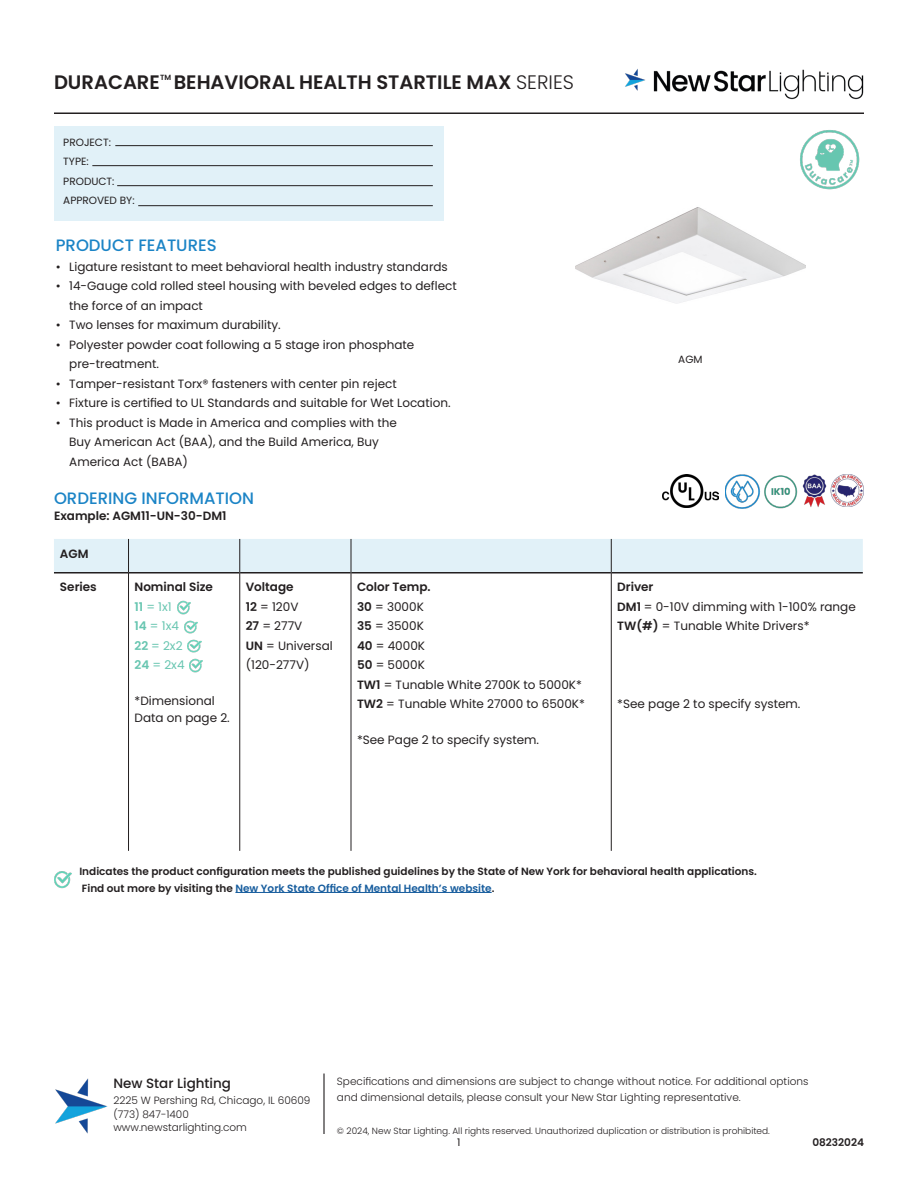
<style>
.page{position:relative;width:918px;height:1188px;background:#fff}
.page>*{position:absolute;margin:0;border:0;box-sizing:border-box;transform-origin:0 0}
.t1{font:600 19.5px "Poppins";color:#231f20}
.Subtitles{font:500 16.5px "Poppins";color:#1b84c6}
.t2{font:500 13.5px "Poppins";color:#231f20}
.t3{font:12px/19.5px "Poppins";color:#231f20}
.t4{font:600 12px "Poppins";color:#231f20}
.t5{font:12px "Poppins";color:#67c5b0}
.t6{font:300 10.5px/13.5px "Poppins";color:#231f20}
.t7{font:600 10.5px/16.5px "Poppins";color:#231f20}
.t8{font:10.5px "Poppins";color:#231f20}
.t9{font:300 9px "Poppins";color:#231f20}
.t10{font:600 7.5px "Poppins";color:#231f20}
.s1{font-weight:300}
.s2{font-weight:600}
.s3{color:#175d9e}
</style>
<div class="page">
<img style="left:802px;top:475px;width:25px;height:32px">
<img style="left:830px;top:474px;width:34px;height:33px">
<img style="left:725px;top:474px;width:35px;height:34px">
<img style="left:764px;top:475px;width:34px;height:33px">
<img style="left:177px;top:601px;width:14px;height:13px">
<svg style="left:184px;top:620px;width:13px;height:13px"></svg>
<img style="left:54px;top:871px;width:18px;height:17px">
<img style="left:663px;top:475px;width:56px;height:32px">
<img style="left:188px;top:639px;width:13px;height:14px">
<img style="left:189px;top:659px;width:14px;height:13px">
<hr style="left:54px;top:113px;width:810px;height:1px;background:#231f20">
<img style="left:55px;top:1078px;width:53px;height:56px">
<hr style="left:323px;top:1074px;width:2px;height:60px;background:#231f20">
<img style="left:625px;top:69px;width:239px;height:31px">
<div style="left:54px;top:126px;width:390px;height:95px;background:#e1f1f8"></div>
<hr style="left:115px;top:145px;width:318px;height:1px;background:#231f20">
<hr style="left:92px;top:165px;width:341px;height:1px;background:#231f20">
<hr style="left:117px;top:185px;width:316px;height:1px;background:#231f20">
<hr style="left:138px;top:205px;width:295px;height:1px;background:#231f20">
<div style="left:54px;top:539px;width:809px;height:33px;background:#e1f1f8"></div>
<hr style="left:54px;top:572px;width:74px;height:2px;background:#231f20">
<hr style="left:129px;top:572px;width:110px;height:2px;background:#231f20">
<hr style="left:240px;top:572px;width:111px;height:2px;background:#231f20">
<hr style="left:351px;top:572px;width:260px;height:2px;background:#231f20">
<hr style="left:612px;top:572px;width:251px;height:2px;background:#231f20">
<hr style="left:239px;top:539px;width:1px;height:34px;background:#231f20">
<hr style="left:351px;top:539px;width:1px;height:34px;background:#231f20">
<hr style="left:239px;top:573px;width:1px;height:278px;background:#231f20">
<hr style="left:351px;top:573px;width:1px;height:278px;background:#231f20">
<hr style="left:128px;top:539px;width:1px;height:34px;background:#231f20">
<hr style="left:128px;top:573px;width:1px;height:278px;background:#231f20">
<hr style="left:611px;top:539px;width:1px;height:34px;background:#231f20">
<hr style="left:611px;top:573px;width:1px;height:278px;background:#231f20">
<img style="left:575px;top:207px;width:231px;height:97px">
<hr style="left:235px;top:892px;width:257px;height:1px;background:#175d9e">
<img style="left:800px;top:130px;width:60px;height:60px">
<p class="t10" style="left:160px;top:73px;width:13px">TM</p>
<h1 class="t1" style="left:54px;top:71px;width:521px">DURACARE BEHAVIORAL HEALTH STARTILE MAX <span class="s1">SERIES</span></h1>
<p class="t8" style="left:63px;top:136px;width:49px">PROJECT:</p>
<p class="t8" style="left:63px;top:156px;width:27px">TYPE:</p>
<p class="t8" style="left:63px;top:175px;width:53px">PRODUCT:</p>
<p class="t8" style="left:63px;top:195px;width:73px">APPROVED BY:</p>
<p class="Subtitles" style="left:56px;top:236px;width:162px">PRODUCT FEATURES</p>
<p class="t3" style="left:56px;top:257px;width:394px">• Ligature resistant to meet behavioral health industry standards</p>
<p class="t3" style="left:69px;top:276px;width:389px;text-indent:-14px">• 14-Gauge cold rolled steel housing with beveled edges to deflect the force of an impact</p>
<p class="t3" style="left:56px;top:315px;width:227px">• Two lenses for maximum durability.</p>
<p class="t3" style="left:69px;top:335px;width:347px;text-indent:-14px">• Polyester powder coat following a 5 stage iron phosphate pre-treatment.</p>
<p class="t3" style="left:56px;top:374px;width:343px">• Tamper-resistant Torx® fasteners with center pin reject</p>
<p class="t3" style="left:56px;top:393px;width:396px">• Fixture is certified to UL Standards and suitable for Wet Location.</p>
<p class="t3" style="left:69px;top:413px;width:329px;text-indent:-14px">• This product is Made in America and complies with the<br>Buy American Act (BAA), and the Build America, Buy<br>America Act (BABA)</p>
<p class="Subtitles" style="left:54px;top:488px;width:202px">ORDERING INFORMATION</p>
<p class="t4" style="left:54px;top:509px;width:174px">Example: AGM11-UN-30-DM1</p>
<p class="t4" style="left:60px;top:546px;width:30px">AGM</p>
<p class="t4" style="left:60px;top:580px;width:38px">Series</p>
<p class="t4" style="left:135px;top:580px;width:80px">Nominal Size</p>
<p class="t5" style="left:135px;top:600px;width:39px"><span class="s2">11</span> = 1x1</p>
<p class="t5" style="left:135px;top:619px;width:46px"><span class="s2">14</span> = 1x4</p>
<p class="t5" style="left:135px;top:639px;width:50px"><span class="s2">22</span> = 2x2</p>
<p class="t5" style="left:135px;top:658px;width:52px"><span class="s2">24</span> = 2x4</p>
<p class="t3" style="left:135px;top:693px;width:97px;line-height:16.5px">*Dimensional<br>Data on page 2.</p>
<p class="t4" style="left:246px;top:580px;width:49px">Voltage</p>
<p class="t3" style="left:246px;top:597px;width:54px"><span class="s2">12</span> = 120V</p>
<p class="t3" style="left:246px;top:616px;width:58px"><span class="s2">27</span> = 277V</p>
<p class="t3" style="left:246px;top:636px;width:88px"><span class="s2">UN</span> = Universal (120-277V)</p>
<p class="t4" style="left:357px;top:580px;width:75px">Color Temp.</p>
<p class="t3" style="left:357px;top:597px;width:68px"><span class="s2">30</span> = 3000K</p>
<p class="t3" style="left:357px;top:616px;width:68px"><span class="s2">35</span> = 3500K</p>
<p class="t3" style="left:357px;top:636px;width:70px"><span class="s2">40</span> = 4000K</p>
<p class="t3" style="left:357px;top:655px;width:226px"><span class="s2">50</span> = 5000K<br><span class="s2">TW1</span> = Tunable White 2700K to 5000K*</p>
<p class="t3" style="left:357px;top:694px;width:229px"><span class="s2">TW2</span> = Tunable White 27000 to 6500K*</p>
<p class="t3" style="left:357px;top:730px;width:184px">*See Page 2 to specify system.</p>
<p class="t8" style="left:678px;top:353px;width:26px">AGM</p>
<p class="t4" style="left:617px;top:580px;width:38px">Driver</p>
<p class="t3" style="left:617px;top:597px;width:240px"><span class="s2">DM1</span> = 0-10V dimming with 1-100% range</p>
<p class="t3" style="left:617px;top:616px;width:194px"><span class="s2">TW(#)</span> = Tunable White Drivers*</p>
<p class="t3" style="left:617px;top:694px;width:185px">*See page 2 to specify system.</p>
<p class="t7" style="left:79px;top:863px;width:679px">Indicates the product configuration meets the published guidelines by the State of New York for behavioral health applications.<br>Find out more by visiting the <span class="s3">New York State Office of Mental Health’s website</span>.</p>
<p class="t2" style="left:113px;top:1075px;width:119px">New Star Lighting</p>
<p class="t6" style="left:113px;top:1094px;width:199px">2225 W Pershing Rd, Chicago, IL 60609 (773) 847-1400 www.newstarlighting.com</p>
<p class="t6" style="left:337px;top:1073px;width:473px;line-height:16.5px">Specifications and dimensions are subject to change without notice. For additional options and dimensional details, please consult your New Star Lighting representative.</p>
<p class="t9" style="left:337px;top:1126px;width:434px">© 2024, New Star Lighting. All rights reserved. Unauthorized duplication or distribution is prohibited.</p>
<p class="t8" style="left:457px;top:1136px;width:5px">1</p>
<p class="t7" style="left:812px;top:1134px;width:53px">08232024</p>
</div>
